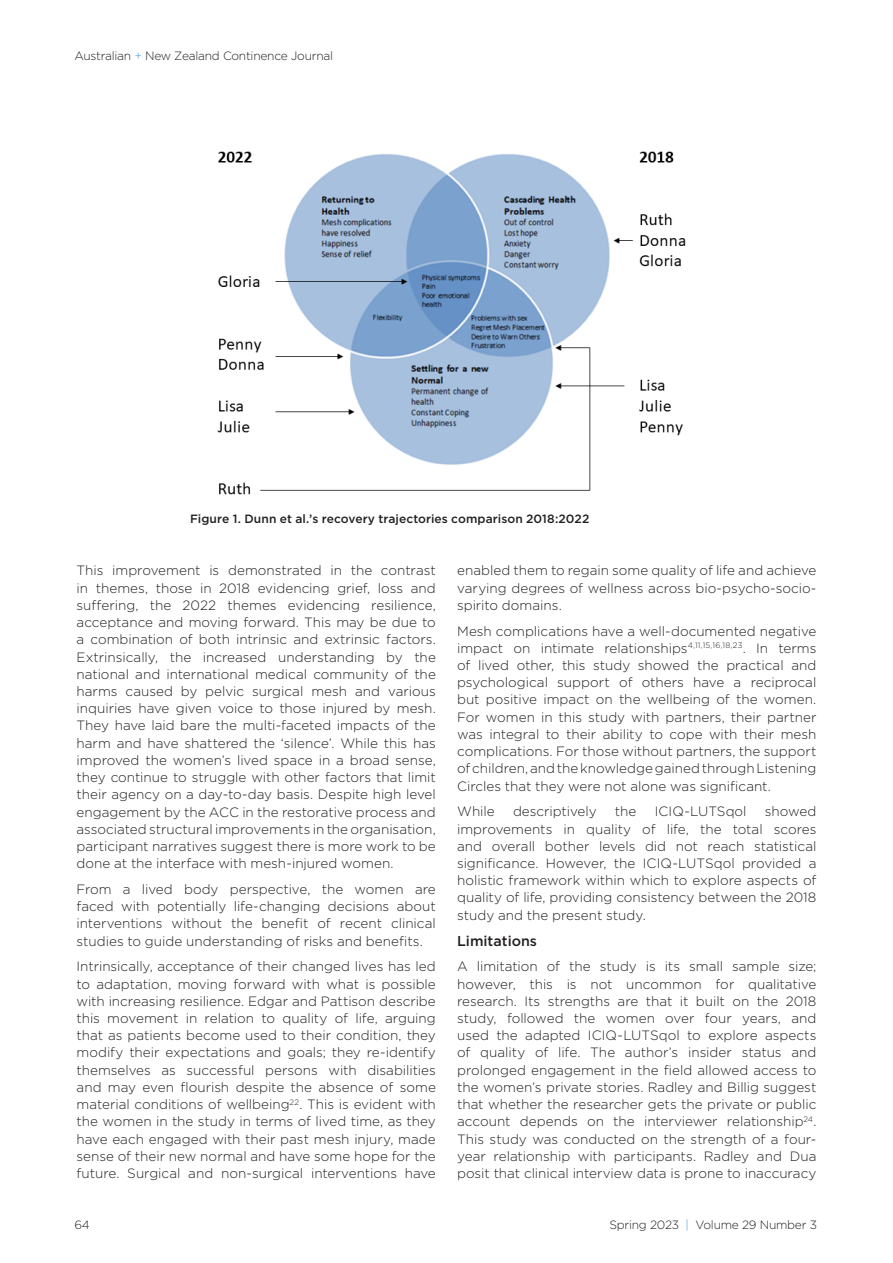
<style>
.page{position:relative;width:893px;height:1263px;background:#fff}
.page>*{position:absolute;margin:0;border:0;box-sizing:border-box;transform-origin:0 0}
.ANZCJ_Heading_2{font:500 14.25px "Gotham Pro";color:#231f20}
.ANZCJ_Body_text{font:300 13.5px/17.2px "Gotham Pro";color:#231f20;text-align:justify}
.t1{font:300 12px "Gotham Pro";letter-spacing:-.02em;color:#231f20}
.ANZCJ_Captions{font:500 12px "Gotham Pro";letter-spacing:.005em;color:#231f20}
.s1{color:#419dde}
</style>
<div class="page">
<img style="left:217px;top:151px;width:469px;height:344px">
<p class="t1" style="left:74px;top:49px;width:260px">Australian <span class="s1">+</span> New Zealand Continence Journal</p>
<p class="ANZCJ_Captions" style="left:190px;top:512px;width:401px">Figure 1. Dunn et al.’s recovery trajectories comparison 2018:2022</p>
<p class="ANZCJ_Body_text" style="left:77px;top:562px;width:361px">This improvement is demonstrated in the contrast in themes, those in 2018 evidencing grief, loss and suffering, the 2022 themes evidencing resilience, acceptance and moving forward. This may be due to a combination of both intrinsic and extrinsic factors.<br>Extrinsically, the increased understanding by the national and international medical community of the harms caused by pelvic surgical mesh and various inquiries have given voice to those injured by mesh.<br>They have laid bare the multi-faceted impacts of the harm and have shattered the ‘silence’. While this has improved the women’s lived space in a broad sense, they continue to struggle with other factors that limit their agency on a day-to-day basis. Despite high level engagement by the ACC in the restorative process and associated structural improvements in the organisation, participant narratives suggest there is more work to be done at the interface with mesh-injured women.</p>
<p class="ANZCJ_Body_text" style="left:77px;top:881px;width:361px">From a lived body perspective, the women are faced with potentially life-changing decisions about interventions without the benefit of recent clinical studies to guide understanding of risks and benefits.</p>
<p class="ANZCJ_Body_text" style="left:77px;top:958px;width:361px">Intrinsically, acceptance of their changed lives has led to adaptation, moving forward with what is possible with increasing resilience. Edgar and Pattison describe this movement in relation to quality of life, arguing that as patients become used to their condition, they modify their expectations and goals; they re-identify themselves as successful persons with disabilities and may even flourish despite the absence of some material conditions of wellbeing<sup>22</sup>. This is evident with the women in the study in terms of lived time, as they have each engaged with their past mesh injury, made sense of their new normal and have some hope for the future. Surgical and non-surgical interventions have</p>
<p class="ANZCJ_Body_text" style="left:457px;top:562px;width:361px">enabled them to regain some quality of life and achieve varying degrees of wellness across bio-psycho-socio&shy;spirito domains.</p>
<p class="ANZCJ_Body_text" style="left:457px;top:622px;width:361px">Mesh complications have a well-documented negative impact on intimate relationships<sup>4,11,15,16,18,23</sup>. In terms of lived other, this study showed the practical and psychological support of others have a reciprocal but positive impact on the wellbeing of the women.<br>For women in this study with partners, their partner was integral to their ability to cope with their mesh complications. For those without partners, the support of children, and the knowledge gained through Listening Circles that they were not alone was significant.</p>
<p class="ANZCJ_Body_text" style="left:457px;top:803px;width:39px">While</p>
<p class="ANZCJ_Body_text" style="left:513px;top:803px;width:85px">descriptively</p>
<p class="ANZCJ_Body_text" style="left:615px;top:803px;width:23px">the</p>
<p class="ANZCJ_Body_text" style="left:655px;top:803px;width:93px">ICIQ-LUTSqol</p>
<p class="ANZCJ_Body_text" style="left:457px;top:803px;width:361px;text-indent:308px">showed improvements in quality of life, the total scores and overall bother levels did not reach statistical significance. However, the ICIQ-LUTSqol provided a holistic framework within which to explore aspects of quality of life, providing consistency between the 2018 study and the present study.</p>
<p class="ANZCJ_Heading_2" style="left:457px;top:932px;width:81px">Limitations</p>
<p class="ANZCJ_Body_text" style="left:457px;top:958px;width:361px">A limitation of the study is its small sample size; however, this is not uncommon for qualitative research. Its strengths are that it built on the 2018 study, followed the women over four years, and used the adapted ICIQ-LUTSqol to explore aspects of quality of life. The author’s insider status and prolonged engagement in the field allowed access to the women’s private stories. Radley and Billig suggest that whether the researcher gets the private or public account depends on the interviewer relationship<sup>24</sup>.<br>This study was conducted on the strength of a four&shy;year relationship with participants. Radley and Dua posit that clinical interview data is prone to inaccuracy</p>
<p class="t1" style="left:74px;top:1218px;width:17px">64</p>
<p class="t1" style="left:609px;top:1218px;width:209px">Spring 2023 <span class="s1">|</span> Volume 29 Number 3</p>
</div>
